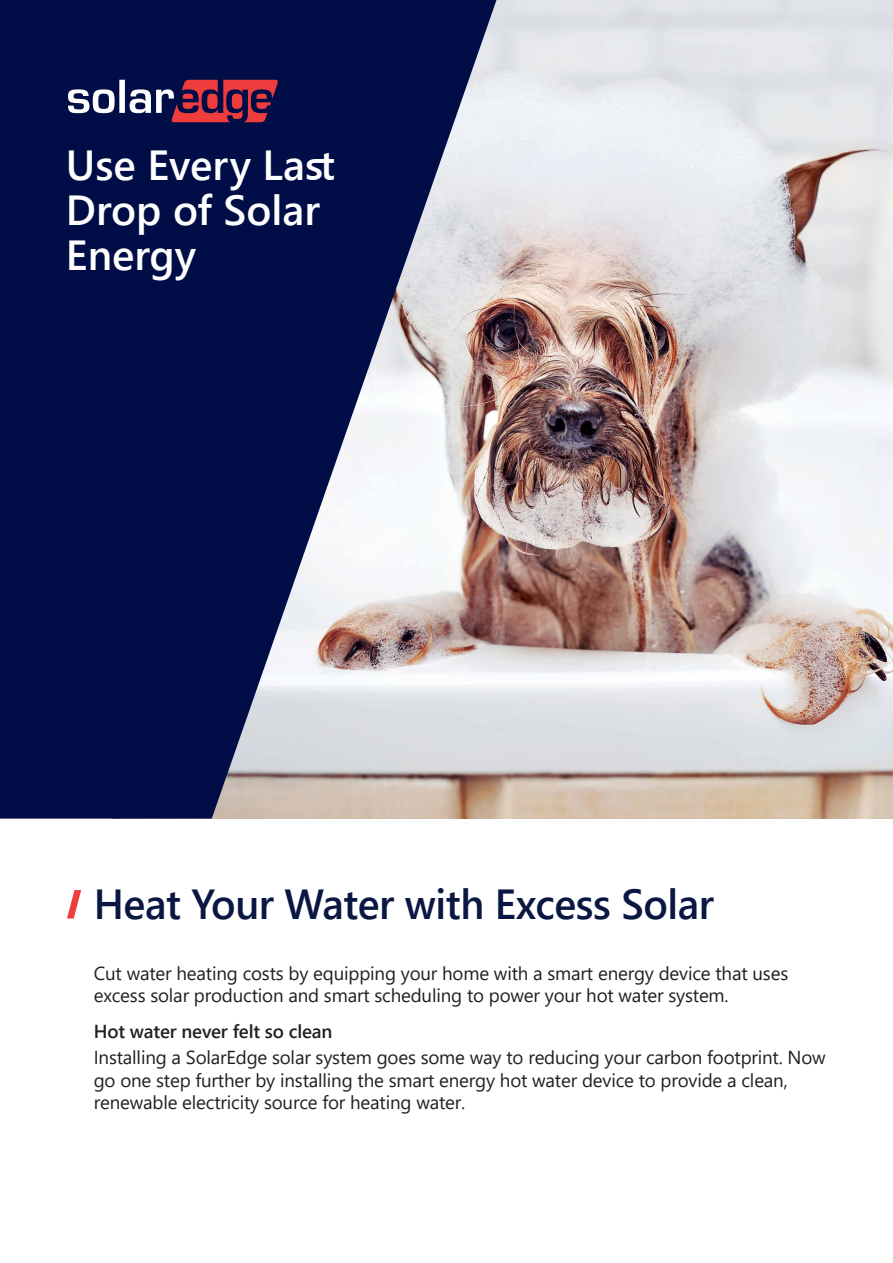
<style>
.page{position:relative;width:893px;height:1263px;background:#fff}
.page>*{position:absolute;margin:0;border:0;box-sizing:border-box;transform-origin:0 0}
.Main_Title_N{font:600 42px/45px "Segoe UI";color:#fff}
.Main_Title_N-2{font:600 42px "Segoe UI";letter-spacing:-.01em;color:#0a1742}
.Body_Header_N{font:18.75px/22.5px "Segoe UI";letter-spacing:-.01em;color:#231f20}
.Body_Header_N-2{font:600 18.75px "Segoe UI";letter-spacing:-.01em;color:#231f20}
</style>
<div class="page">
<img style="left:496px;top:0;width:397px;height:819px">
<svg style="left:0;top:0;width:496px;height:819px;background:#404770"></svg>
<svg style="left:67px;top:890px;width:14px;height:28px"></svg>
<svg style="left:68px;top:80px;width:211px;height:42px;background:#693e5f"></svg>
<p class="Main_Title_N" style="left:66px;top:140px;width:270px">Use Every Last<br>Drop of Solar<br>Energy</p>
<p class="Main_Title_N-2" style="left:94px;top:865px;width:622px">Heat Your Water with Excess Solar</p>
<p class="Body_Header_N" style="left:94px;top:960px;width:696px">Cut water heating costs by equipping your home with a smart energy device that uses excess solar production and smart scheduling to power your hot water system.</p>
<p class="Body_Header_N-2" style="left:94px;top:1013px;width:240px">Hot water never felt so clean</p>
<p class="Body_Header_N" style="left:94px;top:1045px;width:733px">Installing a SolarEdge solar system goes some way to reducing your carbon footprint. Now go one step further by installing the smart energy hot water device to provide a clean, renewable electricity source for heating water.</p>
</div>
